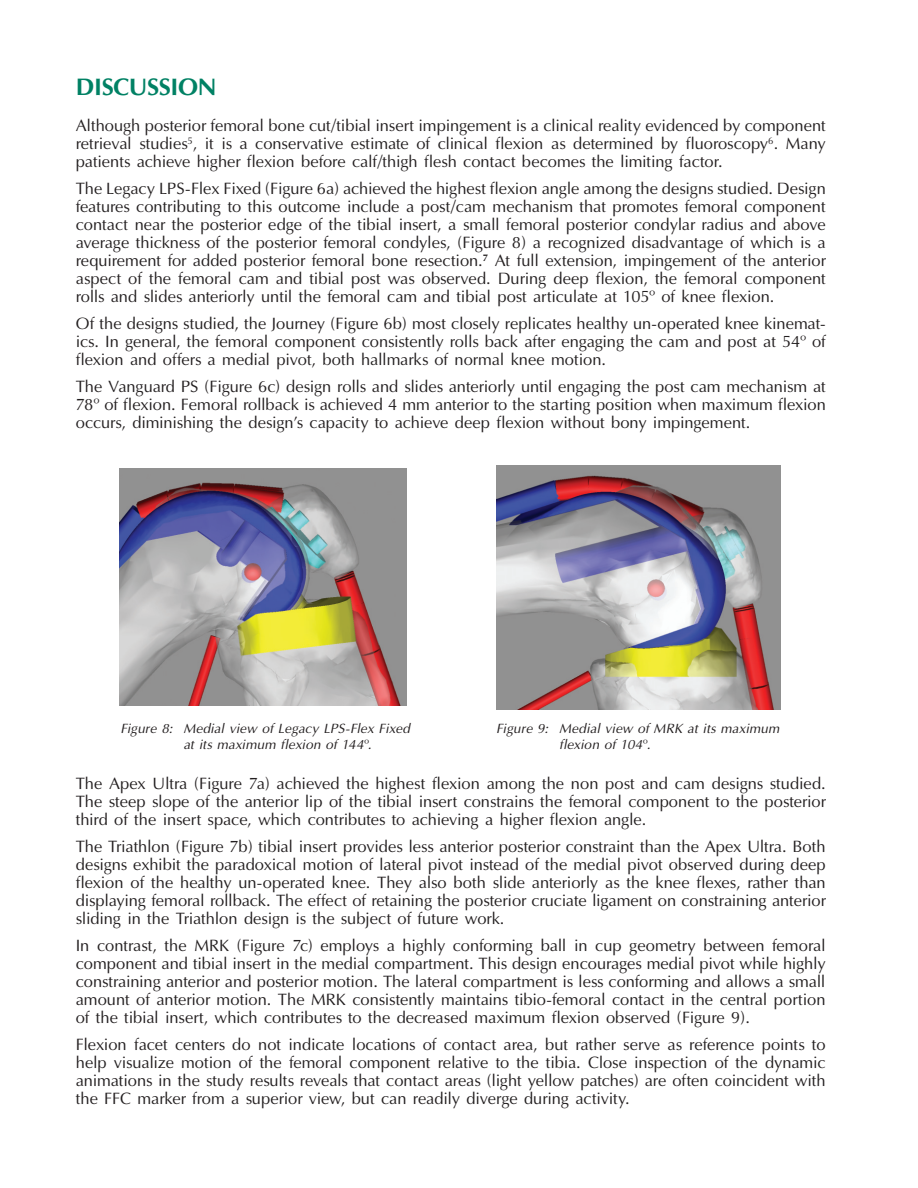
<style>
.page{position:relative;width:918px;height:1188px;background:#fff}
.page>*{position:absolute;margin:0;border:0;box-sizing:border-box;transform-origin:0 0}
.t1{font:700 24px "Ottawa";letter-spacing:-.015em;color:#008164}
.t2{font:16.5px/18px "Ottawa";letter-spacing:-.005em;color:#231f20;text-align:justify}
.t3{font:italic 13.5px/16.5px "Ottawa";letter-spacing:.005em;color:#231f20}
.s1{font-style:normal}
</style>
<div class="page">
<img style="left:120px;top:468px;width:287px;height:238px">
<img style="left:496px;top:466px;width:284px;height:244px">
<h1 class="t1" style="left:76px;top:73px;width:142px">DISCUSSION</h1>
<p class="t2" style="left:76px;top:118px;width:751px">Although posterior femoral bone cut/tibial insert impingement is a clinical reality evidenced by component retrieval studies<sup>5</sup>, it is a conservative estimate of clinical flexion as determined by fluoroscopy<sup>6</sup>. Many patients achieve higher flexion before calf/thigh flesh contact becomes the limiting factor.</p>
<p class="t2" style="left:76px;top:181px;width:752px">The Legacy LPS-Flex Fixed (Figure 6a) achieved the highest flexion angle among the designs studied. Design features contributing to this outcome include a post/cam mechanism that promotes femoral component contact near the posterior edge of the tibial insert, a small femoral posterior condylar radius and above average thickness of the posterior femoral condyles, (Figure 8) a recognized disadvantage of which is a requirement for added posterior femoral bone resection.<sup>7</sup> At full extension, impingement of the anterior aspect of the femoral cam and tibial post was observed. During deep flexion, the femoral component rolls and slides anteriorly until the femoral cam and tibial post articulate at 105° of knee flexion.</p>
<p class="t2" style="left:76px;top:316px;width:752px">Of the designs studied, the Journey (Figure 6b) most closely replicates healthy un-operated knee kinemat&shy;ics. In general, the femoral component consistently rolls back after engaging the cam and post at 54° of flexion and offers a medial pivot, both hallmarks of normal knee motion.</p>
<p class="t2" style="left:76px;top:379px;width:752px">The Vanguard PS (Figure 6c) design rolls and slides anteriorly until engaging the post cam mechanism at 78° of flexion. Femoral rollback is achieved 4 mm anterior to the starting position when maximum flexion occurs, diminishing the design’s capacity to achieve deep flexion without bony impingement.</p>
<p class="t3" style="left:183px;top:721px;width:228px;text-indent:-63px">Figure 8: Medial view of Legacy LPS-Flex Fixed at its maximum flexion of 144<span class="s1">°</span>.</p>
<p class="t3" style="left:559px;top:721px;width:222px;text-indent:-63px">Figure 9: Medial view of MRK at its maximum flexion of 104<span class="s1">°</span>.</p>
<p class="t2" style="left:76px;top:776px;width:752px">The Apex Ultra (Figure 7a) achieved the highest flexion among the non post and cam designs studied.<br>The steep slope of the anterior lip of the tibial insert constrains the femoral component to the posterior third of the insert space, which contributes to achieving a higher flexion angle.</p>
<p class="t2" style="left:76px;top:839px;width:752px">The Triathlon (Figure 7b) tibial insert provides less anterior posterior constraint than the Apex Ultra. Both designs exhibit the paradoxical motion of lateral pivot instead of the medial pivot observed during deep flexion of the healthy un-operated knee. They also both slide anteriorly as the knee flexes, rather than displaying femoral rollback. The effect of retaining the posterior cruciate ligament on constraining anterior sliding in the Triathlon design is the subject of future work.</p>
<p class="t2" style="left:76px;top:938px;width:751px">In contrast, the MRK (Figure 7c) employs a highly conforming ball in cup geometry between femoral component and tibial insert in the medial compartment. This design encourages medial pivot while highly constraining anterior and posterior motion. The lateral compartment is less conforming and allows a small amount of anterior motion. The MRK consistently maintains tibio-femoral contact in the central portion of the tibial insert, which contributes to the decreased maximum flexion observed (Figure 9).</p>
<p class="t2" style="left:76px;top:1037px;width:752px">Flexion facet centers do not indicate locations of contact area, but rather serve as reference points to help visualize motion of the femoral component relative to the tibia. Close inspection of the dynamic animations in the study results reveals that contact areas (light yellow patches) are often coincident with the FFC marker from a superior view, but can readily diverge during activity.</p>
</div>
